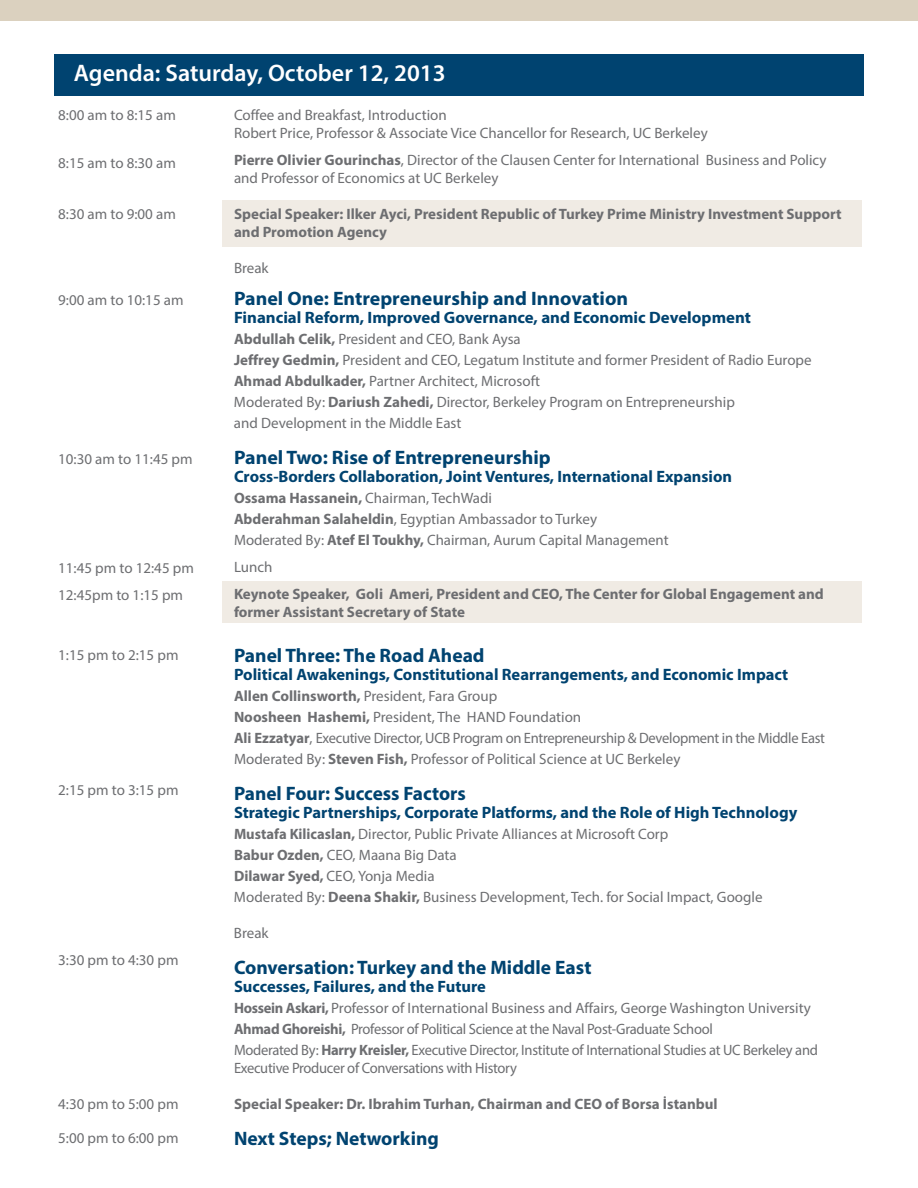
<style>
.page{position:relative;width:918px;height:1188px;background:#fff}
.page>*{position:absolute;margin:0;border:0;box-sizing:border-box;transform-origin:0 0}
.t1{font:600 24px "Myriad Pro";color:#fff}
.t2{font:700 19.5px "Myriad Pro";color:#004370}
.t3{font:700 16.5px "Myriad Pro";color:#004370}
.t4{font:15px/21px "Myriad Pro";color:#6d6e71}
.t5{font:15px/21px "Myriad Pro";letter-spacing:-.02em;color:#6d6e71}
.t6{font:700 15px/18px "Myriad Pro";color:#6d6e71}
.s1{font-weight:700}
</style>
<div class="page">
<div style="left:0;top:0;width:918px;height:21px;background:#dbd1bf"></div>
<div style="left:223px;top:200px;width:639px;height:47px;background:#f0ebe4"></div>
<div style="left:223px;top:582px;width:639px;height:41px;background:#f0ebe4"></div>
<div style="left:54px;top:54px;width:810px;height:41px;background:#004370"></div>
<h1 class="t1" style="left:74px;top:57px;width:373px">Agenda: Saturday, October 12, 2013</h1>
<p class="t4" style="left:58px;top:104px;width:119px">8:00 am to 8:15 am</p>
<p class="t4" style="left:58px;top:152px;width:119px">8:15 am to 8:30 am</p>
<p class="t4" style="left:58px;top:203px;width:119px">8:30 am to 9:00 am</p>
<p class="t4" style="left:58px;top:289px;width:127px">9:00 am to 10:15 am</p>
<p class="t4" style="left:58px;top:448px;width:136px">10:30 am to 11:45 pm</p>
<p class="t4" style="left:58px;top:554px;width:137px;line-height:27px">11:45 pm to 12:45 pm<br>12:45pm to 1:15 pm</p>
<p class="t4" style="left:58px;top:644px;width:122px">1:15 pm to 2:15 pm</p>
<p class="t4" style="left:58px;top:779px;width:122px">2:15 pm to 3:15 pm</p>
<p class="t4" style="left:58px;top:949px;width:122px">3:30 pm to 4:30 pm</p>
<p class="t4" style="left:58px;top:1093px;width:122px">4:30 pm to 5:00 pm</p>
<p class="t4" style="left:58px;top:1127px;width:122px">5:00 pm to 6:00 pm</p>
<p class="t4" style="left:234px;top:106px;width:475px;line-height:18px">Coffee and Breakfast, Introduction<br>Robert Price, Professor &amp; Associate Vice Chancellor for Research, UC Berkeley</p>
<p class="t4" style="left:234px;top:151px;width:594px;line-height:18px"><span class="s1">Pierre Olivier Gourinchas</span>, Director of the Clausen Center for International Business and Policy and Professor of Economics at UC Berkeley</p>
<p class="t6" style="left:234px;top:205px;width:609px">Special Speaker: Ilker Ayci, President Republic of Turkey Prime Ministry Investment Support and Promotion Agency</p>
<p class="t4" style="left:234px;top:257px;width:36px">Break</p>
<h2 class="t2" style="left:234px;top:285px;width:396px">Panel One: Entrepreneurship and Innovation</h2>
<p class="t3" style="left:234px;top:306px;width:518px">Financial Reform, Improved Governance, and Economic Development</p>
<p class="t4" style="left:234px;top:328px;width:579px"><span class="s1">Abdullah Celik,</span> President and CEO, Bank Aysa<br><span class="s1">Jeffrey Gedmin,</span> President and CEO, Legatum Institute and former President of Radio Europe <span class="s1">Ahmad Abdulkader,</span> Partner Architect, Microsoft<br>Moderated By: <span class="s1">Dariush Zahedi,</span> Director, Berkeley Program on Entrepreneurship<br>and Development in the Middle East</p>
<h2 class="t2" style="left:234px;top:444px;width:318px">Panel Two: Rise of Entrepreneurship</h2>
<p class="t3" style="left:234px;top:465px;width:500px">Cross-Borders Collaboration, Joint Ventures, International Expansion</p>
<p class="t4" style="left:234px;top:487px;width:436px"><span class="s1">Ossama Hassanein,</span> Chairman, TechWadi<br><span class="s1">Abderahman Salaheldin</span>, Egyptian Ambassador to Turkey<br>Moderated By: <span class="s1">Atef El Toukhy,</span> Chairman, Aurum Capital Management</p>
<p class="t4" style="left:234px;top:556px;width:40px">Lunch</p>
<p class="t6" style="left:234px;top:584px;width:591px">Keynote Speaker, Goli Ameri, President and CEO, The Center for Global Engagement and former Assistant Secretary of State</p>
<h2 class="t2" style="left:234px;top:642px;width:252px">Panel Three: The Road Ahead</h2>
<p class="t3" style="left:234px;top:663px;width:556px">Political Awakenings, Constitutional Rearrangements, and Economic Impact</p>
<p class="t4" style="left:234px;top:685px;width:593px"><span class="s1">Allen Collinsworth,</span> President, Fara Group<br><span class="s1">Noosheen Hashemi,</span> President, The HAND Foundation<br><span class="s1">Ali Ezzatyar</span>, Executive Director, UCB Program on Entrepreneurship &amp; Development in the Middle East Moderated By: <span class="s1">Steven Fish,</span> Professor of Political Science at UC Berkeley</p>
<h2 class="t2" style="left:234px;top:780px;width:234px">Panel Four: Success Factors</h2>
<p class="t3" style="left:234px;top:801px;width:565px">Strategic Partnerships, Corporate Platforms, and the Role of High Technology</p>
<p class="t4" style="left:234px;top:823px;width:530px"><span class="s1">Mustafa Kilicaslan,</span> Director, Public Private Alliances at Microsoft Corp<br><span class="s1">Babur Ozden,</span> CEO, Maana Big Data<br><span class="s1">Dilawar Syed,</span> CEO, Yonja Media<br>Moderated By: <span class="s1">Deena Shakir,</span> Business Development, Tech. for Social Impact, Google</p>
<p class="t4" style="left:234px;top:922px;width:36px">Break</p>
<h2 class="t2" style="left:234px;top:954px;width:359px">Conversation: Turkey and the Middle East</h2>
<p class="t3" style="left:234px;top:975px;width:254px">Successes, Failures, and the Future</p>
<p class="t5" style="left:234px;top:997px;width:586px"><span class="s1">Hossein Askari,</span> Professor of International Business and Affairs, George Washington University<br><span class="s1">Ahmad Ghoreishi,</span> Professor of Political Science at the Naval Post-Graduate School<br>Moderated By: <span class="s1">Harry Kreisler,</span> Executive Director, Institute of International Studies at UC Berkeley and</p>
<p class="t5" style="left:234px;top:1057px;width:284px">Executive Producer of Conversations with History</p>
<p class="t6" style="left:234px;top:1094px;width:485px">Special Speaker: Dr. Ibrahim Turhan, Chairman and CEO of Borsa İstanbul</p>
<h2 class="t2" style="left:234px;top:1125px;width:206px">Next Steps; Networking</h2>
</div>
